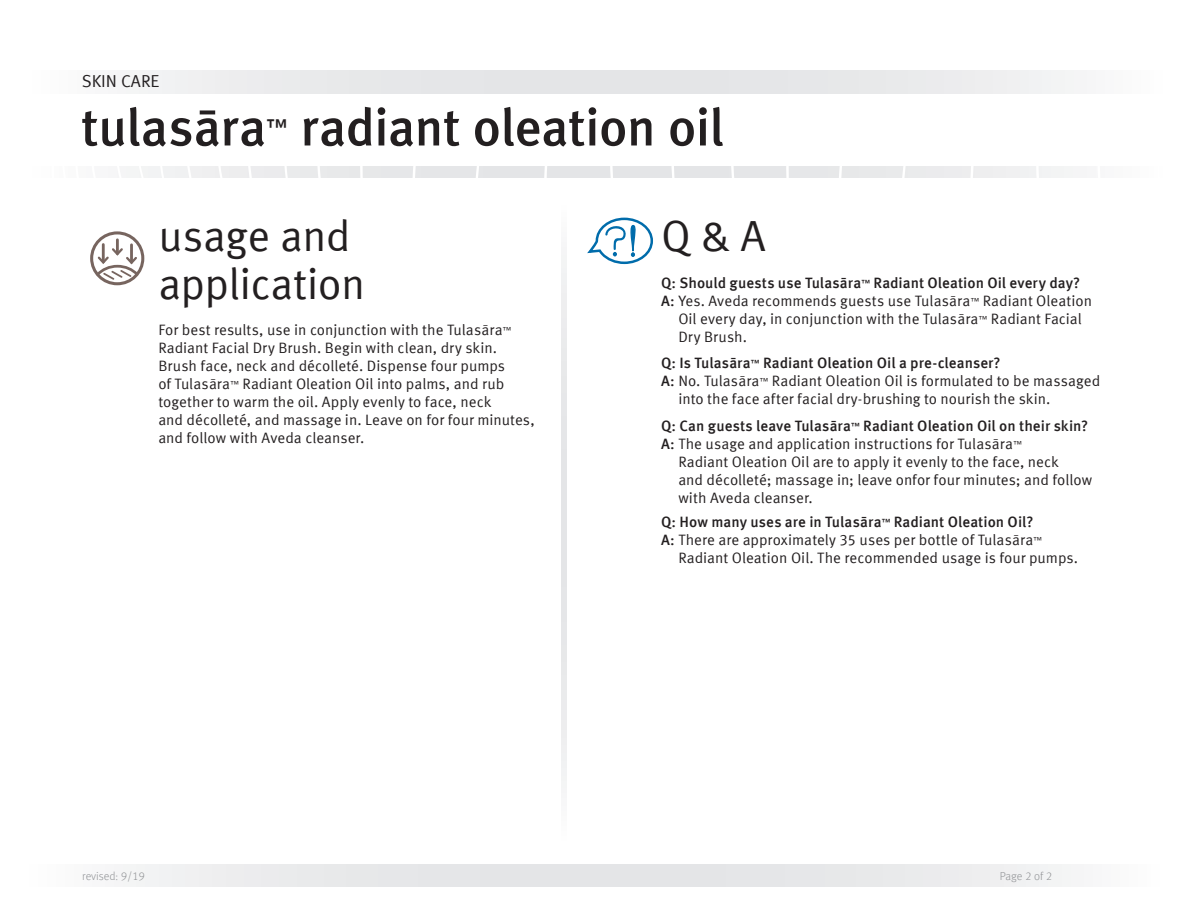
<style>
.page{position:relative;width:1188px;height:918px;background:#fff}
.page>*{position:absolute;margin:0;border:0;box-sizing:border-box;transform-origin:0 0}
._2_PRODUCT_NAME{font:500 52.5px "Meta Offc Pro";letter-spacing:-.015em;color:#231f20}
._4_CATEGORY_NAME{font:43.5px "Meta Offc Pro Norm";letter-spacing:-.015em;color:#231f20}
._2_PRODUCT_NAME-2{font:500 21px "Meta Offc Pro";color:#231f20}
.t1{font:17.25px "Meta Offc Pro Norm";color:#231f20}
._6_BODY_COPY{font:15px/18px "Meta Offc Pro Norm";color:#231f20}
._7_BOLD_COPY{font:500 15px "Meta Offc Pro";color:#231f20}
.t2{font:300 11.55px "Meta Offc Pro";color:#939598}
.s1{font-size:8.7px}
.s2{font-family:"Meta Offc Pro";font-weight:500}
</style>
<div class="page">
<svg style="left:126px;top:70px;width:948px;height:23px"></svg>
<svg style="left:126px;top:167px;width:947px;height:10px"></svg>
<div style="left:90px;top:231px;width:54px;height:54px;border:3px solid #77655f;border-radius:50%"></div>
<hr style="left:116px;top:240px;width:3px;height:14px;background:#77655f">
<hr style="left:102px;top:245px;width:3px;height:17px;background:#77655f">
<hr style="left:130px;top:245px;width:3px;height:17px;background:#77655f">
<svg style="left:94px;top:246px;width:47px;height:34px"></svg>
<svg style="left:123px;top:864px;width:948px;height:23px"></svg>
<svg style="left:561px;top:255px;width:6px;height:533px"></svg>
<svg style="left:587px;top:217px;width:66px;height:48px"></svg>
<p class="t1" style="left:82px;top:68px;width:79px">SKIN CARE</p>
<p class="_2_PRODUCT_NAME" style="left:81px;top:87px;width:187px">tulasāra</p>
<p class="_2_PRODUCT_NAME-2" style="left:266px;top:110px;width:22px">™</p>
<p class="_2_PRODUCT_NAME" style="left:300px;top:87px;width:425px">radiant oleation oil</p>
<p class="_4_CATEGORY_NAME" style="left:158px;top:203px;width:194px">usage and</p>
<p class="_4_CATEGORY_NAME" style="left:158px;top:251px;width:208px">application</p>
<p class="_6_BODY_COPY" style="left:158px;top:320px;width:378px">For best results, use in conjunction with the Tulasāra<span class="s1">™ </span>Radiant Facial Dry Brush. Begin with clean, dry skin.<br>Brush face, neck and décolleté. Dispense four pumps<br>of Tulasāra<span class="s1">™</span> Radiant Oleation Oil into palms, and rub together to warm the oil. Apply evenly to face, neck<br>and décolleté, and massage in. Leave on for four minutes, and follow with Aveda cleanser.</p>
<p class="_4_CATEGORY_NAME" style="left:661px;top:203px;width:106px">Q &amp; A</p>
<p class="_7_BOLD_COPY" style="left:661px;top:271px;width:420px">Q: Should guests use Tulasāra<span class="s1">™</span> Radiant Oleation Oil every day?</p>
<p class="_6_BODY_COPY" style="left:678px;top:290px;width:415px;text-indent:-17px"><span class="s2">A:</span> Yes. Aveda recommends guests use Tulasāra<span class="s1">™</span> Radiant Oleation<br>Oil every day, in conjunction with the Tulasāra<span class="s1">™</span> Radiant Facial<br>Dry Brush.</p>
<p class="_7_BOLD_COPY" style="left:661px;top:352px;width:341px">Q: Is Tulasāra<span class="s1">™</span> Radiant Oleation Oil a pre-cleanser?</p>
<p class="_6_BODY_COPY" style="left:678px;top:371px;width:424px;text-indent:-17px"><span class="s2">A:</span> No. Tulasāra<span class="s1">™</span> Radiant Oleation Oil is formulated to be massaged into the face after facial dry-brushing to nourish the skin.</p>
<p class="_7_BOLD_COPY" style="left:661px;top:414px;width:428px">Q: Can guests leave Tulasāra<span class="s1">™</span> Radiant Oleation Oil on their skin?</p>
<p class="_6_BODY_COPY" style="left:678px;top:434px;width:415px;text-indent:-17px"><span class="s2">A:</span> The usage and application instructions for Tulasāra<span class="s1">™<br></span>Radiant Oleation Oil are to apply it evenly to the face, neck<br>and décolleté; massage in; leave onfor four minutes; and follow with Aveda cleanser.</p>
<p class="_7_BOLD_COPY" style="left:661px;top:510px;width:374px">Q: How many uses are in Tulasāra<span class="s1">™</span> Radiant Oleation Oil?</p>
<p class="_6_BODY_COPY" style="left:678px;top:529px;width:401px;text-indent:-17px"><span class="s2">A:</span> There are approximately 35 uses per bottle of Tulasāra<span class="s1">™<br></span>Radiant Oleation Oil. The recommended usage is four pumps.</p>
<p class="t2" style="left:82px;top:867px;width:64px">revised: 9/19</p>
<p class="t2" style="left:1000px;top:867px;width:54px">Page 2 of 2</p>
</div>
